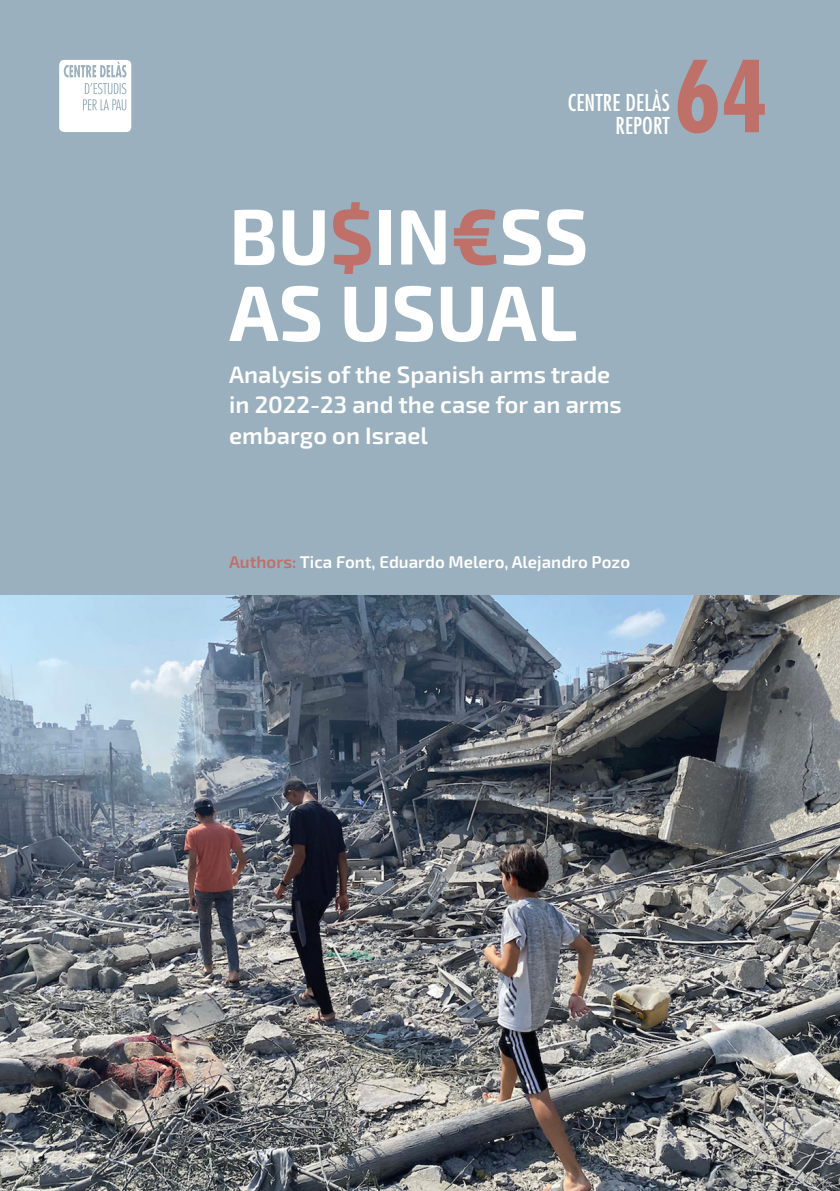
<style>
.page{position:relative;width:840px;height:1191px;background:#fff}
.page>*{position:absolute;margin:0;border:0;box-sizing:border-box;transform-origin:0 0}
.t1{font:700 condensed 96.2px "Futura";color:#bf7069}
.t2{font:700 78.6px/76.4px "Exo 2.0";color:#fff}
.t3{font:600 23.8px/30.6px "Exo 2.0";color:#fff}
.t4{font:condensed 22.6px/22.6px "Futura";letter-spacing:.01em;color:#fff;text-align:right}
.t5{font:600 17px "Exo 2.0";color:#fff}
.s1{color:#bf7069}
</style>
<div class="page">
<div style="left:0;top:0;width:839px;height:1191px;background:#9bb0be"></div>
<img style="left:0;top:595px;width:839px;height:596px">
<svg style="left:59px;top:60px;width:72px;height:72px;background:#f0f3f5"></svg>
<h1 class="t1" style="left:673px;top:37px;width:96px">64</h1>
<p class="t4" style="left:567px;top:91px;width:103px">CENTRE DELÀS<br>REPORT</p>
<h2 class="t2" style="left:229px;top:200px;width:360px">BU<span class="s1">$</span>IN<span class="s1">€</span>SS<br>AS USUAL</h2>
<p class="t3" style="left:229px;top:359px;width:394px">Analysis of the Spanish arms trade in 2022-23 and the case for an arms embargo on Israel</p>
<p class="t5" style="left:229px;top:552px;width:402px"><span class="s1">Authors:</span> Tica Font, Eduardo Melero, Alejandro Pozo</p>
</div>
